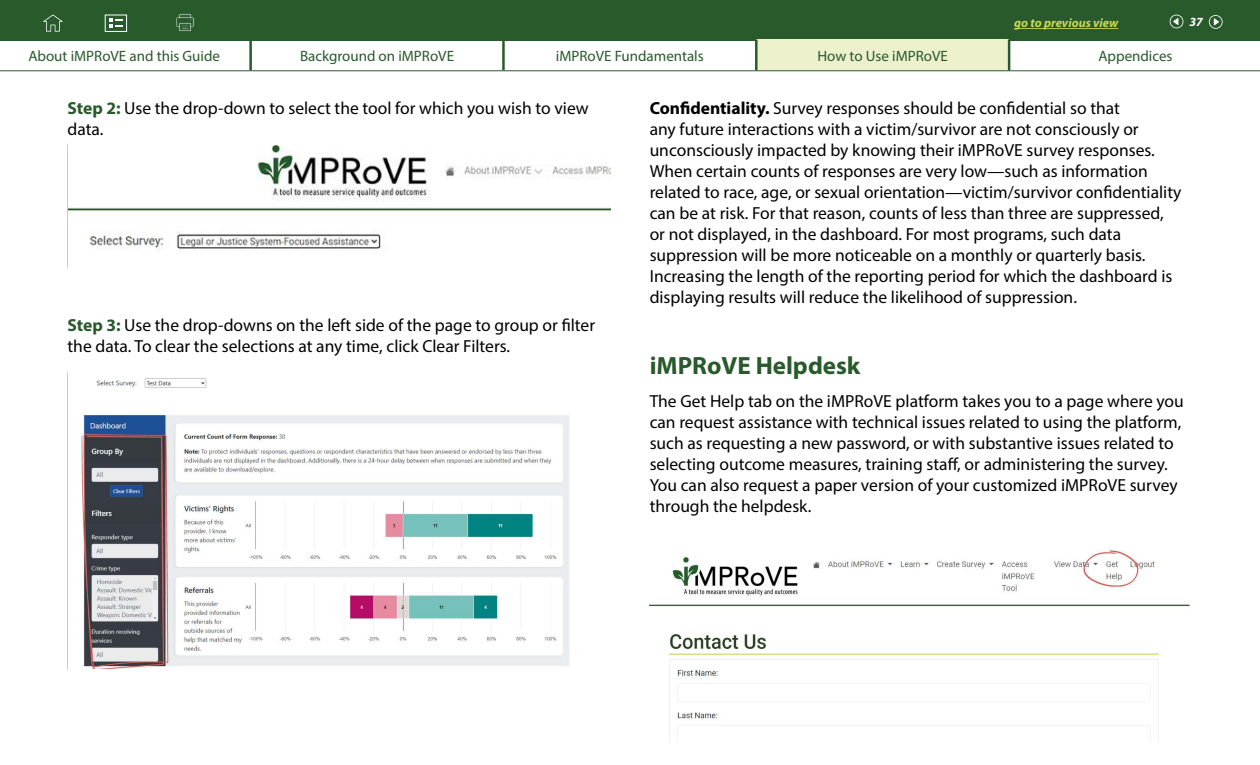
<style>
.page{position:relative;width:1260px;height:765px;background:#fff}
.page>*{position:absolute;margin:0;border:0;box-sizing:border-box;transform-origin:0 0}
.t1{font:700 25px "Myriad Pro";color:#295a2c}
.t2{font:17.5px/21px "Myriad Pro";color:#000}
.t3{font:15px "Myriad Pro";color:#295a2c}
.t4{font:italic 700 12.5px "Myriad Pro";color:#c9d955}
.t5{font:italic 700 12.5px "Myriad Pro";color:#fff}
.s1{font-weight:700;color:#295a2c}
.s2{font-weight:700}
</style>
<div class="page">
<div style="left:0;top:0;width:1260px;height:41px;background:#295a2c"></div>
<div style="left:105px;top:15px;width:22px;height:17px;border:1px solid #fff"></div>
<svg style="left:109px;top:18px;width:14px;height:10px"></svg>
<svg style="left:176px;top:13px;width:19px;height:18px"></svg>
<svg style="left:1170px;top:15px;width:13px;height:13px"></svg>
<svg style="left:1209px;top:15px;width:14px;height:14px"></svg>
<hr style="left:1014px;top:28px;width:104px;height:1px;background:#c9d955">
<div style="left:756px;top:40px;width:253px;height:31px;background:#ecf1cb"></div>
<hr style="left:0;top:70px;width:251px;height:1px;background:#295a2c">
<hr style="left:249px;top:40px;width:3px;height:30px;background:#295a2c">
<hr style="left:251px;top:70px;width:252px;height:1px;background:#295a2c">
<hr style="left:502px;top:40px;width:3px;height:30px;background:#295a2c">
<hr style="left:755px;top:40px;width:3px;height:30px;background:#295a2c">
<hr style="left:503px;top:70px;width:253px;height:1px;background:#295a2c">
<hr style="left:756px;top:70px;width:253px;height:1px;background:#295a2c">
<hr style="left:1008px;top:40px;width:2px;height:30px;background:#295a2c">
<hr style="left:1009px;top:70px;width:251px;height:1px;background:#295a2c">
<img style="left:69px;top:145px;width:541px;height:106px">
<svg style="left:43px;top:14px;width:20px;height:18px"></svg>
<img style="left:80px;top:378px;width:489px;height:291px">
<img style="left:650px;top:549px;width:540px;height:193px">
<p class="t4" style="left:1014px;top:15px;width:105px">go to previous view</p>
<p class="t3" style="left:28px;top:46px;width:193px">About iMPRoVE and this Guide</p>
<p class="t3" style="left:300px;top:46px;width:156px">Background on iMPRoVE</p>
<p class="t3" style="left:556px;top:46px;width:149px">iMPRoVE Fundamentals</p>
<p class="t3" style="left:818px;top:46px;width:132px">How to Use iMPRoVE</p>
<p class="t3" style="left:1098px;top:46px;width:76px">Appendices</p>
<p class="t2" style="left:68px;top:98px;width:523px"><span class="s1">Step 2:</span> Use the drop-down to select the tool for which you wish to view data.</p>
<p class="t2" style="left:650px;top:98px;width:533px"><span class="s2">Confidentiality.</span> Survey responses should be confidential so that<br>any future interactions with a victim/survivor are not consciously or unconsciously impacted by knowing their iMPRoVE survey responses.<br>When certain counts of responses are very low—such as information related to race, age, or sexual orientation—victim/survivor confidentiality can be at risk. For that reason, counts of less than three are suppressed, or not displayed, in the dashboard. For most programs, such data suppression will be more noticeable on a monthly or quarterly basis.<br>Increasing the length of the reporting period for which the dashboard is displaying results will reduce the likelihood of suppression.</p>
<p class="t5" style="left:1189px;top:14px;width:15px">37</p>
<p class="t2" style="left:68px;top:315px;width:529px"><span class="s1">Step 3:</span> Use the drop-downs on the left side of the page to group or filter the data. To clear the selections at any time, click Clear Filters.</p>
<h3 class="t1" style="left:650px;top:350px;width:212px">iMPRoVE Helpdesk</h3>
<p class="t2" style="left:650px;top:390px;width:536px">The Get Help tab on the iMPRoVE platform takes you to a page where you can request assistance with technical issues related to using the platform, such as requesting a new password, or with substantive issues related to selecting outcome measures, training staff, or administering the survey.<br>You can also request a paper version of your customized iMPRoVE survey through the helpdesk.</p>
</div>
